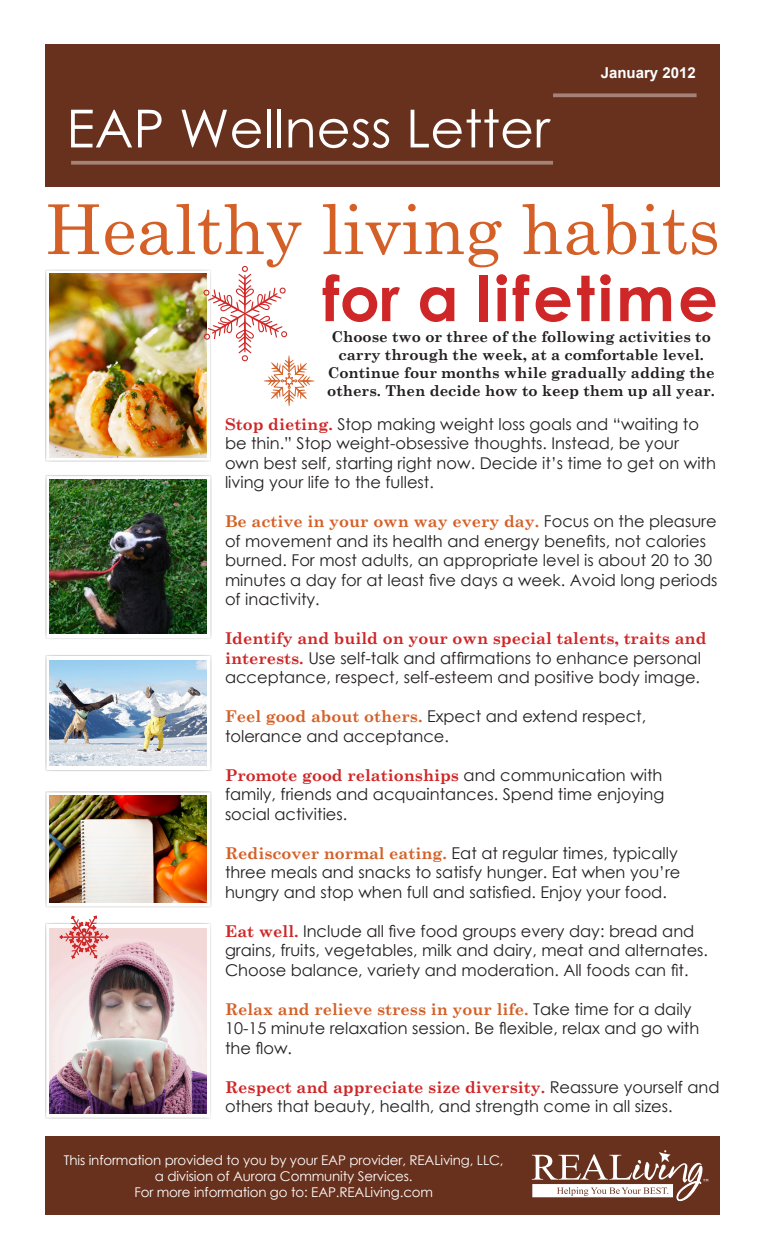
<style>
.page{position:relative;width:765px;height:1260px;background:#fff}
.page>*{position:absolute;margin:0;border:0;box-sizing:border-box;transform-origin:0 0}
.t1{font:68.75px "Century Schoolbook";color:#d46027}
.t2{font:700 62.5px "Century Gothic";letter-spacing:.05em;color:#cf2627}
.t3{font:52.5px "Century Gothic";color:#fff}
.t4{font:16.25px/19.5px "Century Gothic";color:#231f20}
.t5{font:700 16.25px "Century Schoolbook";color:#d46027}
.t6{font:700 16.25px "Century Schoolbook";color:#cf2627}
.t7{font:700 15px/18px "Century Schoolbook";color:#231f20;text-align:center}
.t8{font:700 15px "Arial";color:#fff}
.t9{font:13.38px "Century Gothic";letter-spacing:-.01em;color:#fff}
.s1{font-family:"Century Schoolbook";font-weight:700;color:#cf2627}
.s2{font-family:"Century Schoolbook";font-weight:700;color:#d46027}
.s3{font-family:"Century Gothic";font-weight:400;color:#231f20}
</style>
<div class="page">
<div style="left:45px;top:45px;width:675px;height:142px;background:#68311e"></div>
<svg style="left:71px;top:161px;width:482px;height:4px;background:#9d7a6e"></svg>
<svg style="left:553px;top:93px;width:144px;height:4px"></svg>
<svg style="left:45px;top:269px;width:166px;height:193px"></svg>
<svg style="left:45px;top:475px;width:167px;height:164px"></svg>
<svg style="left:45px;top:655px;width:167px;height:116px"></svg>
<svg style="left:45px;top:791px;width:167px;height:117px"></svg>
<svg style="left:45px;top:923px;width:166px;height:196px"></svg>
<img style="left:50px;top:274px;width:157px;height:183px">
<img style="left:50px;top:480px;width:157px;height:154px">
<img style="left:50px;top:660px;width:157px;height:106px">
<img style="left:50px;top:928px;width:157px;height:186px">
<img style="left:50px;top:795px;width:157px;height:107px">
<svg style="left:203px;top:266px;width:111px;height:140px"></svg>
<svg style="left:60px;top:916px;width:49px;height:43px"></svg>
<div style="left:45px;top:1136px;width:675px;height:79px;background:#68311e"></div>
<svg style="left:532px;top:1150px;width:177px;height:51px"></svg>
<p class="t3" style="left:66px;top:92px;width:485px">EAP Wellness Letter</p>
<p class="t8" style="left:601px;top:63px;width:97px">January 2012</p>
<p class="t1" style="left:45px;top:171px;width:676px">Healthy living habits</p>
<p class="t2" style="left:322px;top:251px;width:397px">for a lifetime</p>
<p class="t7" style="left:327px;top:327px;width:389px">Choose two or three of the following activities to carry through the week, at a comfortable level.<br>Continue four months while gradually adding the others. Then decide how to keep them up all year.</p>
<p class="t4" style="left:225px;top:414px;width:493px"><span class="s1">Stop dieting.</span> Stop making weight loss goals and “waiting to be thin.” Stop weight-obsessive thoughts. Instead, be your own best self, starting right now. Decide it’s time to get on with living your life to the fullest.</p>
<p class="t4" style="left:225px;top:512px;width:494px"><span class="s2">Be active in your own way every day.</span> Focus on the pleasure of movement and its health and energy benefits, not calories burned. For most adults, an appropriate level is about 20 to 30 minutes a day for at least five days a week. Avoid long periods of inactivity.</p>
<p class="t4" style="left:225px;top:629px;width:483px"><span class="s1">Identify and build on your own special talents, traits and interests.</span> Use self-talk and affirmations to enhance personal acceptance, respect, self-esteem and positive body image.</p>
<p class="t4" style="left:225px;top:707px;width:423px"><span class="s2">Feel good about others.</span> Expect and extend respect, tolerance and acceptance.</p>
<p class="t6" style="left:225px;top:762px;width:439px">Promote good relationships <span class="s3">and communication with</span></p>
<p class="t4" style="left:225px;top:785px;width:441px">family, friends and acquaintances. Spend time enjoying</p>
<p class="t4" style="left:225px;top:804px;width:124px">social activities.</p>
<p class="t4" style="left:225px;top:843px;width:457px"><span class="s2">Rediscover normal eating.</span> Eat at regular times, typically three meals and snacks to satisfy hunger. Eat when you’re hungry and stop when full and satisfied. Enjoy your food.</p>
<p class="t4" style="left:225px;top:921px;width:485px"><span class="s1">Eat well.</span> Include all five food groups every day: bread and grains, fruits, vegetables, milk and dairy, meat and alternates.<br>Choose balance, variety and moderation. All foods can fit.</p>
<p class="t5" style="left:225px;top:996px;width:468px">Relax and relieve stress in your life. <span class="s3">Take time for a daily</span></p>
<p class="t4" style="left:225px;top:1019px;width:476px">10-15 minute relaxation session. Be flexible, relax and go with the flow.</p>
<p class="t4" style="left:225px;top:1077px;width:496px"><span class="s1">Respect and appreciate size diversity.</span> Reassure yourself and others that beauty, health, and strength come in all sizes.</p>
<p class="t9" style="left:64px;top:1150px;width:441px">This information provided to you by your EAP provider, REALiving, LLC,</p>
<p class="t9" style="left:155px;top:1167px;width:259px">a division of Aurora Community Services.</p>
<p class="t9" style="left:134px;top:1183px;width:300px">For more information go to: EAP.REALiving.com</p>
</div>
